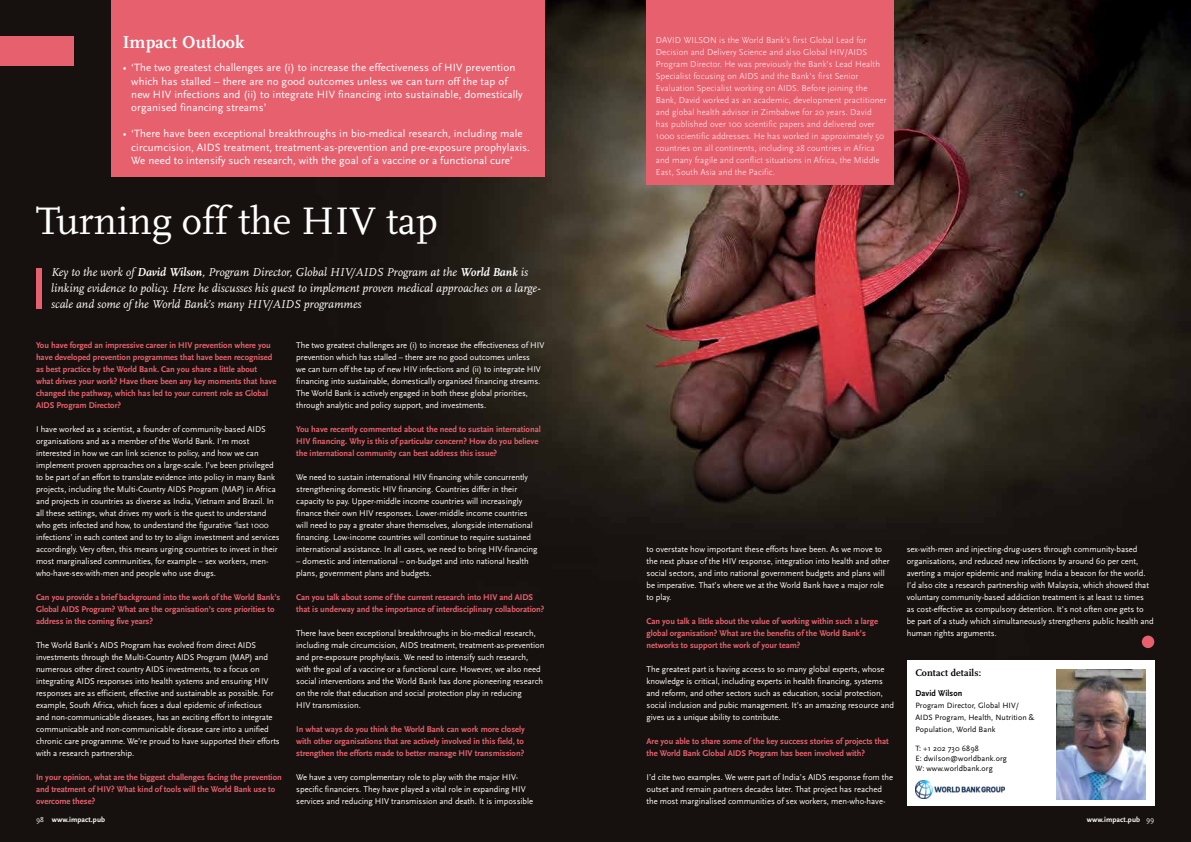
<style>
.page{position:relative;width:1191px;height:842px;background:#fff}
.page>*{position:absolute;margin:0;border:0;box-sizing:border-box;transform-origin:0 0}
.t1{font:40px "Scala";color:#fff}
.t2{font:700 18px "Scala";letter-spacing:.01em;color:#fff}
.t3{font:italic 12px/16px "Scala";color:#fff}
.t4{font:11px/13.2px "Scala Sans";letter-spacing:.01em;color:#fff}
.t5{font:700 10px "Scala";letter-spacing:.01em;color:#000}
.t6{font:300 9px/12px "Scala Sans";letter-spacing:.01em;color:#fff}
.t7{font:8.8px/12px "Scala Sans";letter-spacing:-.005em;color:#fff}
.t8{font:700 8.8px/12px "Scala Sans";letter-spacing:-.005em;color:#e7606e}
.t9{font:700 8.8px "Scala Sans";letter-spacing:.01em;color:#000;scale:.95 1}
.t10{font:8px/12px "Scala Sans";letter-spacing:.01em;color:#000}
.t11{font:700 7.5px "Scala Sans";letter-spacing:.01em;color:#fff}
.s1{font-weight:700}
.s2{font-weight:400}
</style>
<div class="page">
<img style="left:0;top:0;width:1191px;height:842px">
<div style="left:36px;top:268px;width:6px;height:40px;background:#e7606e"></div>
<div style="left:1141px;top:636px;width:13px;height:12px;background:#e7606e;border-radius:50%"></div>
<div style="left:111px;top:0;width:433px;height:177px;background:#e7606e"></div>
<div style="left:646px;top:0;width:248px;height:185px;background:#e7606e"></div>
<div style="left:906px;top:660px;width:248px;height:146px;background:#fff"></div>
<img style="left:1056px;top:669px;width:89px;height:131px">
<div style="left:0;top:36px;width:73px;height:29px;background:#e7606e"></div>
<img style="left:915px;top:781px;width:89px;height:17px">
<h2 class="t2" style="left:123px;top:32px;width:123px">Impact Outlook</h2>
<p class="t4" style="left:131px;top:61px;width:393px;text-indent:-9px">• ‘The two greatest challenges are (i) to increase the effectiveness of HIV prevention which has stalled – there are no good outcomes unless we can turn off the tap of new HIV infections and (ii) to integrate HIV financing into sustainable, domestically organised financing streams’</p>
<p class="t4" style="left:131px;top:127px;width:400px;text-indent:-9px">• ‘There have been exceptional breakthroughs in bio-medical research, including male circumcision, AIDS treatment, treatment-as-prevention and pre-exposure prophylaxis.<br>We need to intensify such research, with the goal of a vaccine or a functional cure’</p>
<h1 class="t1" style="left:36px;top:199px;width:403px">Turning off the HIV tap</h1>
<p class="t3" style="left:51px;top:264px;width:490px">Key to the work of <span class="s1">David Wilson</span>, Program Director, Global HIV/AIDS Program at the <span class="s1">World Bank</span> is linking evidence to policy. Here he discusses his quest to implement proven medical approaches on a large&shy;scale and some of the World Bank’s many HIV/AIDS programmes</p>
<p class="t8" style="left:36px;top:339px;width:242px">You have forged an impressive career in HIV prevention where you have developed prevention programmes that have been recognised as best practice by the World Bank. Can you share a little about what drives your work? Have there been any key moments that have changed the pathway, which has led to your current role as Global AIDS Program Director?</p>
<p class="t7" style="left:36px;top:423px;width:245px">I have worked as a scientist, a founder of community-based AIDS organisations and as a member of the World Bank. I’m most interested in how we can link science to policy, and how we can implement proven approaches on a large-scale. I’ve been privileged to be part of an effort to translate evidence into policy in many Bank projects, including the Multi-Country AIDS Program (MAP) in Africa and projects in countries as diverse as India, Vietnam and Brazil. In all these settings, what drives my work is the quest to understand who gets infected and how, to understand the figurative ‘last 1000 infections’ in each context and to try to align investment and services accordingly. Very often, this means urging countries to invest in their most marginalised communities, for example – sex workers, men&shy;who-have-sex-with-men and people who use drugs.</p>
<p class="t8" style="left:36px;top:591px;width:246px">Can you provide a brief background into the work of the World Bank’s<br>Global AIDS Program? What are the organisation’s core priorities to address in the coming five years?</p>
<p class="t7" style="left:36px;top:639px;width:245px">The World Bank’s AIDS Program has evolved from direct AIDS investments through the Multi-Country AIDS Program (MAP) and numerous other direct country AIDS investments, to a focus on integrating AIDS responses into health systems and ensuring HIV responses are as efficient, effective and sustainable as possible. For example, South Africa, which faces a dual epidemic of infectious<br>and non-communicable diseases, has an exciting effort to integrate communicable and non-communicable disease care into a unified chronic care programme. We’re proud to have supported their efforts with a research partnership.</p>
<p class="t8" style="left:36px;top:771px;width:247px">In your opinion, what are the biggest challenges facing the prevention and treatment of HIV? What kind of tools will the World Bank use to overcome these?</p>
<p class="t7" style="left:296px;top:339px;width:250px">The two greatest challenges are (i) to increase the effectiveness of HIV prevention which has stalled – there are no good outcomes unless<br>we can turn off the tap of new HIV infections and (ii) to integrate HIV financing into sustainable, domestically organised financing streams.<br>The World Bank is actively engaged in both these global priorities, through analytic and policy support, and investments.</p>
<p class="t8" style="left:296px;top:423px;width:246px">You have recently commented about the need to sustain international<br>HIV financing. Why is this of particular concern? How do you believe the international community can best address this issue?</p>
<p class="t7" style="left:296px;top:471px;width:243px">We need to sustain international HIV financing while concurrently strengthening domestic HIV financing. Countries differ in their capacity to pay. Upper-middle income countries will increasingly finance their own HIV responses. Lower-middle income countries will need to pay a greater share themselves, alongside international financing. Low-income countries will continue to require sustained international assistance. In all cases, we need to bring HIV-financing</p>
<p class="t7" style="left:296px;top:555px;width:234px">– domestic and international – on-budget and into national health plans, government plans and budgets.</p>
<p class="t8" style="left:296px;top:591px;width:250px">Can you talk about some of the current research into HIV and AIDS that is underway and the importance of interdisciplinary collaboration?</p>
<p class="t7" style="left:296px;top:627px;width:250px">There have been exceptional breakthroughs in bio-medical research, including male circumcision, AIDS treatment, treatment-as-prevention and pre-exposure prophylaxis. We need to intensify such research, with the goal of a vaccine or a functional cure. However, we also need social interventions and the World Bank has done pioneering research on the role that education and social protection play in reducing<br>HIV transmission.</p>
<p class="t8" style="left:296px;top:723px;width:230px;text-align:justify">In what ways do you think the World Bank can work more closely with other organisations that are actively involved in this field, to strengthen the efforts made to better manage HIV transmission?</p>
<p class="t7" style="left:296px;top:771px;width:238px">We have a very complementary role to play with the major HIV&shy;specific financiers. They have played a vital role in expanding HIV services and reducing HIV transmission and death. It is impossible</p>
<p class="t6" style="left:656px;top:34px;width:232px">DAVID WILSON is the World Bank’s first Global Lead for Decision and Delivery Science and also Global HIV/AIDS Program Director. He was previously the Bank’s Lead Health Specialist focusing on AIDS and the Bank’s first Senior Evaluation Specialist working on AIDS. Before joining the Bank, David worked as an academic, development practitioner and global health advisor in Zimbabwe for 20 years. David has published over 100 scientific papers and delivered over 1000 scientific addresses. He has worked in approximately 50 countries on all continents, including 28 countries in Africa and many fragile and conflict situations in Africa, the Middle East, South Asia and the Pacific.</p>
<p class="t7" style="left:646px;top:543px;width:245px">to overstate how important these efforts have been. As we move to the next phase of the HIV response, integration into health and other social sectors, and into national government budgets and plans will be imperative. That’s where we at the World Bank have a major role to play.</p>
<p class="t8" style="left:646px;top:615px;width:233px">Can you talk a little about the value of working within such a large global organisation? What are the benefits of the World Bank’s networks to support the work of your team?</p>
<p class="t7" style="left:646px;top:663px;width:249px">The greatest part is having access to so many global experts, whose knowledge is critical, including experts in health financing, systems and reform, and other sectors such as education, social protection, social inclusion and pubic management. It’s an amazing resource and gives us a unique ability to contribute.</p>
<p class="t8" style="left:646px;top:735px;width:244px">Are you able to share some of the key success stories of projects that the World Bank Global AIDS Program has been involved with?</p>
<p class="t7" style="left:646px;top:771px;width:248px">I’d cite two examples. We were part of India’s AIDS response from the outset and remain partners decades later. That project has reached the most marginalised communities of sex workers, men-who-have-</p>
<p class="t7" style="left:906px;top:543px;width:248px">sex-with-men and injecting-drug-users through community-based organisations, and reduced new infections by around 60 per cent, averting a major epidemic and making India a beacon for the world.<br>I’d also cite a research partnership with Malaysia, which showed that voluntary community-based addiction treatment is at least 12 times as cost-effective as compulsory detention. It’s not often one gets to be part of a study which simultaneously strengthens public health and human rights arguments.</p>
<p class="t5" style="left:915px;top:667px;width:67px">Contact details:</p>
<p class="t9" style="left:915px;top:688px;width:51px">David Wilson</p>
<p class="t10" style="left:915px;top:700px;width:121px">Program Director, Global HIV/<br>AIDS Program, Health, Nutrition &amp;<br>Population, World Bank</p>
<p class="t10" style="left:915px;top:744px;width:93px;line-height:9.6px">T: +1 202 730 6898<br>E: dwilson@worldbank.org<br>W: www.worldbank.org</p>
<p class="t11" style="left:36px;top:815px;width:71px"><span class="s2">98</span> www.impact.pub</p>
<p class="t11" style="left:1086px;top:815px;width:69px">www.impact.pub <span class="s2">99</span></p>
</div>
